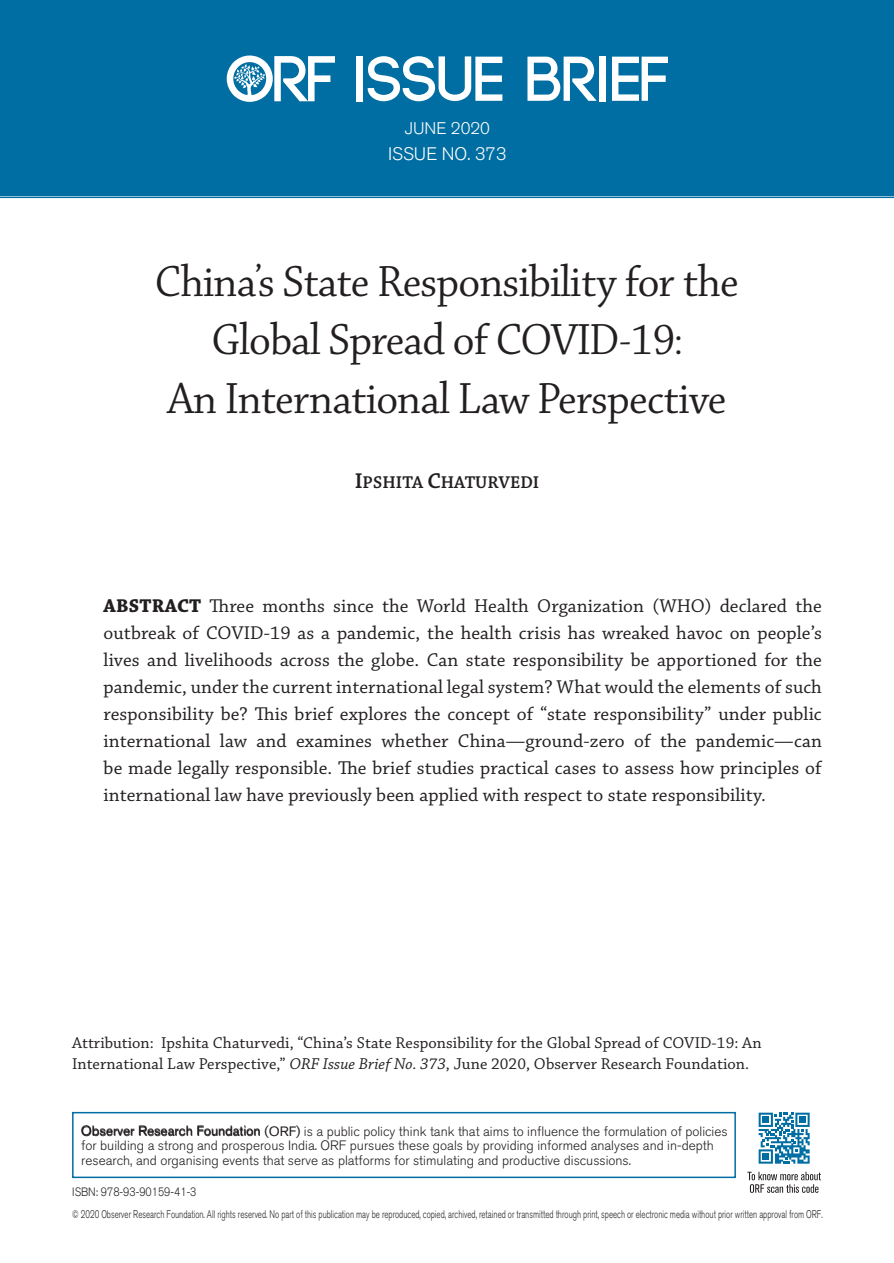
<style>
.page{position:relative;width:894px;height:1263px;background:#fff}
.page>*{position:absolute;margin:0;border:0;box-sizing:border-box;transform-origin:0 0}
._1_Title{font:46.5px/58.5px "Chaparral Pro Disp";color:#231f20;text-align:center}
.Body_text_non_indent{font:19.5px/27px "Chaparral Pro";letter-spacing:.005em;color:#231f20;text-align:justify}
._1_Author{font:600 18px "Chaparral Pro";color:#231f20}
.t1{font:300 18px "Akzidenz Grotesk BQ";color:#fff}
.t2{font:300 16.8px "Akzidenz Grotesk BQ";color:#fff}
._1_Attribution{font:16.5px/21px "Chaparral Pro";letter-spacing:.005em;color:#231f20}
.t3{font:300 13.5px/14.9px "Akzidenz Grotesk BQ";color:#231f20}
.t4{font:300 12px "Akzidenz Grotesk BQ";color:#231f20;scale:.89 1}
.t5{font:300 10.95px "Akzidenz Grotesk BQ";color:#231f20;scale:.72 1}
.s1{font-size:22.5px}
.s2{font-weight:700}
.s3{font-style:italic}
.s4{font-weight:400}
</style>
<div class="page">
<div style="left:0;top:0;width:893px;height:195px;background:#006ea2"></div>
<hr style="left:0;top:197px;width:893px;height:1px;background:#006ea2">
<div style="left:72px;top:1111px;width:663px;height:67px;border:2px solid #006ea2"></div>
<svg style="left:747px;top:1171px;width:73px;height:21px"></svg>
<svg style="left:758px;top:1112px;width:51px;height:51px"></svg>
<svg style="left:226px;top:56px;width:109px;height:46px"></svg>
<svg style="left:367px;top:56px;width:135px;height:45px"></svg>
<svg style="left:527px;top:57px;width:69px;height:44px"></svg>
<svg style="left:612px;top:57px;width:55px;height:44px"></svg>
<div style="left:356px;top:56px;width:7px;height:45px;background:#fff"></div>
<div style="left:599px;top:56px;width:6px;height:45px;background:#fff"></div>
<p class="t2" style="left:404px;top:119px;width:87px">JUNE 2020</p>
<p class="t1" style="left:388px;top:143px;width:120px">ISSUE NO. 373</p>
<p class="_1_Title" style="left:155px;top:254px;width:584px">China’s State Responsibility for the<br>Global Spread of COVID-19:<br>An International Law Perspective</p>
<p class="_1_Author" style="left:354px;top:472px;width:184px"><span class="s1">I</span>PSHITA <span class="s1">C</span>HATURVEDI</p>
<p class="Body_text_non_indent" style="left:104px;top:593px;width:719px"><span class="s2">ABSTRACT</span> Three months since the World Health Organization (WHO) declared the outbreak of COVID-19 as a pandemic, the health crisis has wreaked havoc on people’s lives and livelihoods across the globe. Can state responsibility be apportioned for the pandemic, under the current international legal system? What would the elements of such responsibility be? This brief explores the concept of “state responsibility” under public international law and examines whether China—ground-zero of the pandemic—can be made legally responsible. The brief studies practical cases to assess how principles of international law have previously been applied with respect to state responsibility.</p>
<p class="_1_Attribution" style="left:72px;top:1033px;width:690px">Attribution: Ipshita Chaturvedi, “China’s State Responsibility for the Global Spread of COVID-19: An<br>International Law Perspective,” <span class="s3">ORF Issue Brief No. 373</span>, June 2020, Observer Research Foundation.</p>
<p class="t3" style="left:81px;top:1123px;width:648px"><span class="s4">Observer Research Foundation (ORF)</span> is a public policy think tank that aims to influence the formulation of policies for building a strong and prosperous India. ORF pursues these goals by providing informed analyses and in-depth research, and organising events that serve as platforms for stimulating and productive discussions.</p>
<p class="t4" style="left:72px;top:1185px;width:141px">ISBN: 978-93-90159-41-3</p>
<p class="t5" style="left:72px;top:1207px;width:1043px">© 2020 Observer Research Foundation. All rights reserved. No part of this publication may be reproduced, copied, archived, retained or transmitted through print, speech or electronic media without prior written approval from ORF.</p>
</div>
